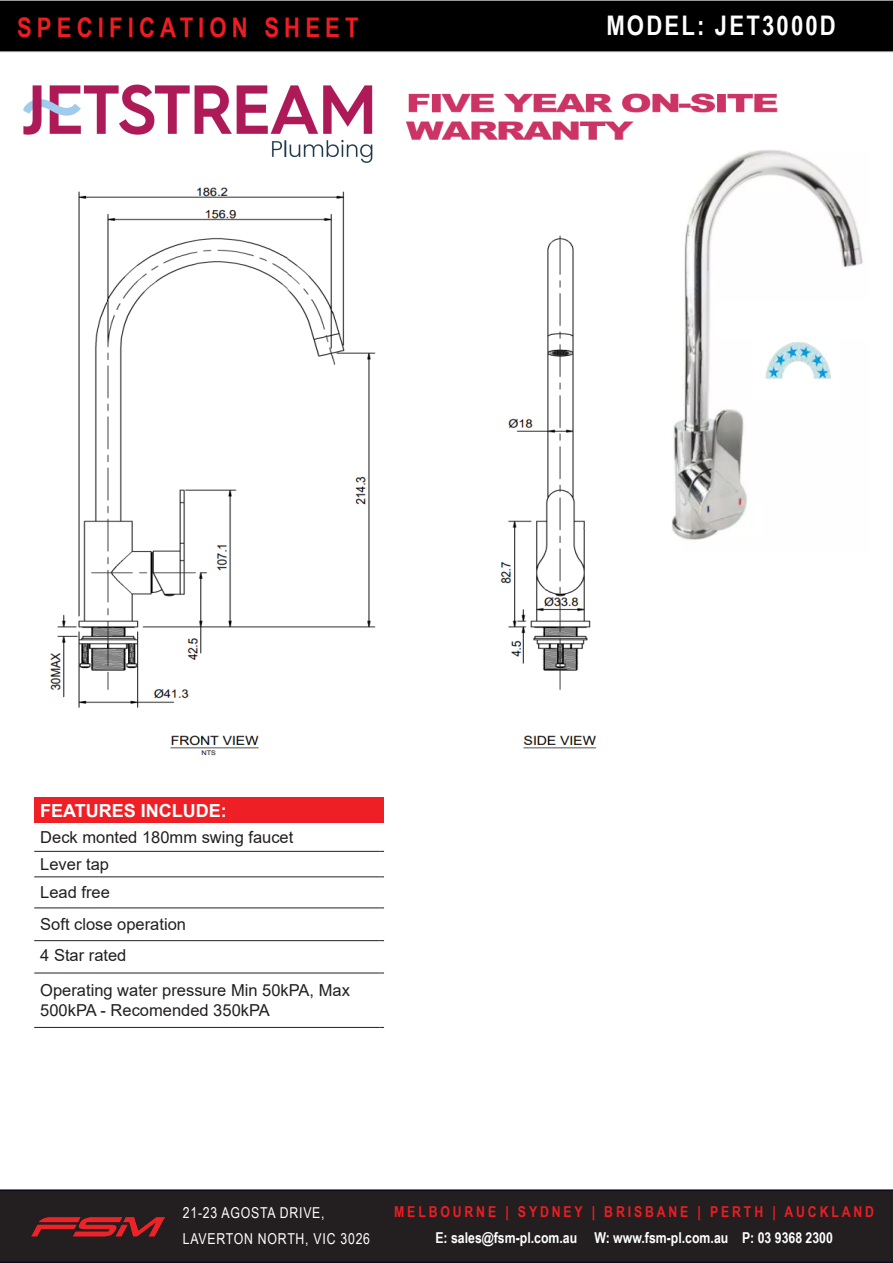
<style>
.page{position:relative;width:893px;height:1263px;background:#fff}
.page>*{position:absolute;margin:0;border:0;box-sizing:border-box;transform-origin:0 0}
.t1{font:700 27px "Arial Narrow";letter-spacing:.19em;color:#ee1d23}
.t2{font:700 27px "Arial Narrow";letter-spacing:.08em;color:#fff}
.t3{font:700 18px "Arial";color:#fff}
.t4{font:16.5px/19.8px "Arial";color:#231f20}
.t5{font:700 15px "Arial Narrow";color:#fff}
.t6{font:700 15px "Arial Narrow";letter-spacing:.19em;color:#ee1d23}
.t7{font:15px "Arial Narrow";letter-spacing:.05em;color:#fff}
</style>
<div class="page">
<div style="left:0;top:1189px;width:893px;height:74px;background:#231f20"></div>
<div style="left:34px;top:797px;width:350px;height:26px;background:#ee2026"></div>
<hr style="left:34px;top:851px;width:346px;height:1px;background:#231f20">
<hr style="left:34px;top:876px;width:346px;height:1px;background:#231f20">
<hr style="left:34px;top:907px;width:346px;height:1px;background:#231f20">
<hr style="left:34px;top:940px;width:346px;height:1px;background:#231f20">
<hr style="left:34px;top:973px;width:346px;height:1px;background:#231f20">
<hr style="left:34px;top:1027px;width:346px;height:1px;background:#231f20">
<div style="left:0;top:0;width:893px;height:53px;background:#000"></div>
<img style="left:32px;top:1217px;width:133px;height:20px">
<img style="left:23px;top:84px;width:350px;height:79px">
<img style="left:406px;top:93px;width:372px;height:47px">
<img style="left:663px;top:136px;width:200px;height:404px">
<img style="left:754px;top:325px;width:85px;height:75px">
<img style="left:50px;top:187px;width:547px;height:569px">
<p class="t1" style="left:17px;top:7px;width:343px">SPECIFICATION SHEET</p>
<p class="t2" style="left:606px;top:5px;width:231px">MODEL: JET3000D</p>
<p class="t3" style="left:40px;top:798px;width:188px">FEATURES INCLUDE:</p>
<p class="t4" style="left:40px;top:827px;width:255px">Deck monted 180mm swing faucet</p>
<p class="t4" style="left:40px;top:854px;width:70px">Lever tap</p>
<p class="t4" style="left:40px;top:882px;width:71px">Lead free</p>
<p class="t4" style="left:40px;top:914px;width:147px">Soft close operation</p>
<p class="t4" style="left:40px;top:945px;width:88px">4 Star rated</p>
<p class="t4" style="left:40px;top:980px;width:311px">Operating water pressure Min 50kPA, Max<br>500kPA - Recomended 350kPA</p>
<p class="t7" style="left:183px;top:1202px;width:143px">21-23 AGOSTA DRIVE,</p>
<p class="t7" style="left:183px;top:1228px;width:189px">LAVERTON NORTH, VIC 3026</p>
<p class="t6" style="left:394px;top:1200px;width:481px">MELBOURNE | SYDNEY | BRISBANE | PERTH | AUCKLAND</p>
<p class="t5" style="left:435px;top:1226px;width:399px">E: sales@fsm-pl.com.au W: www.fsm-pl.com.au P: 03 9368 2300</p>
</div>
